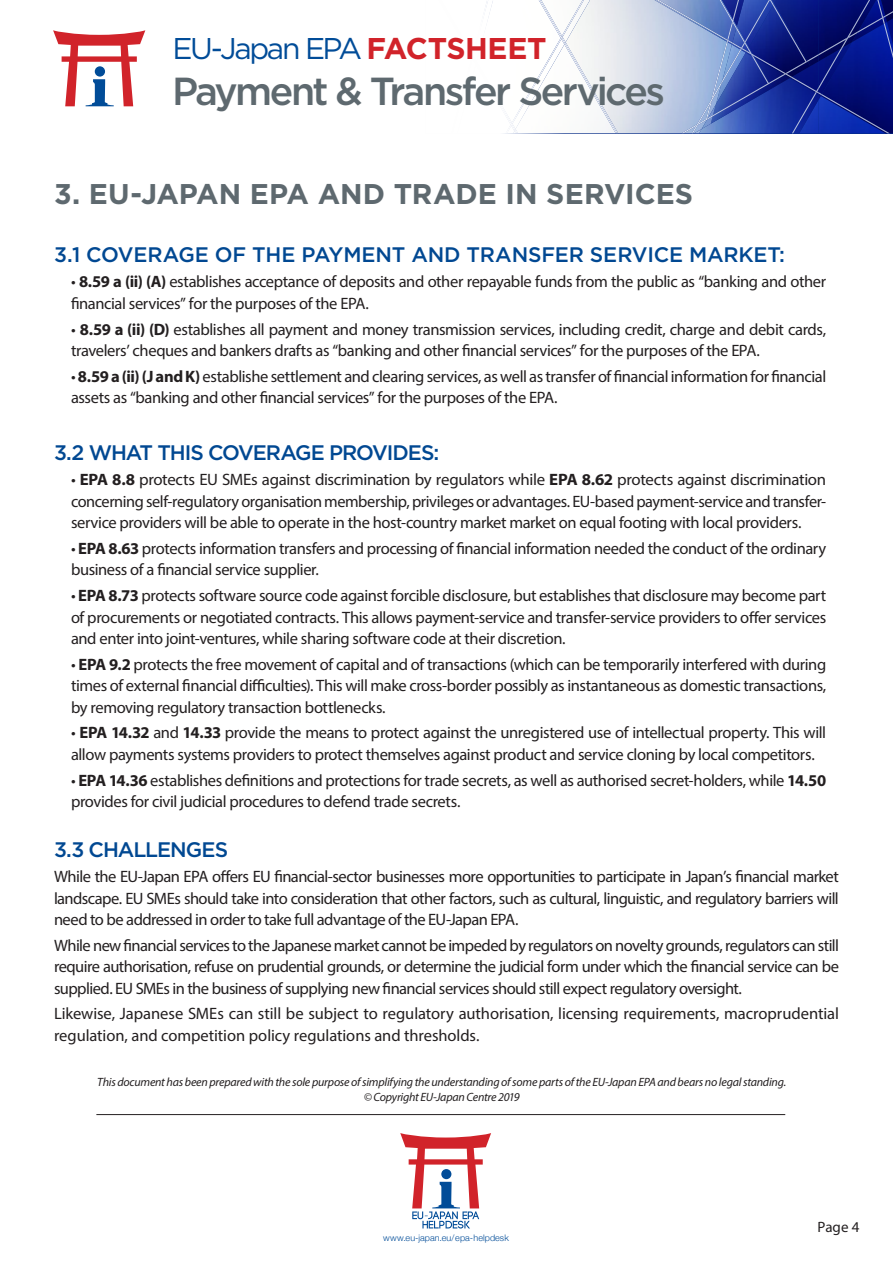
<style>
.page{position:relative;width:893px;height:1263px;background:#fff}
.page>*{position:absolute;margin:0;border:0;box-sizing:border-box;transform-origin:0 0}
.t1{font:500 39px "Gotham";letter-spacing:-.065em;color:#5e696f}
.t2{font:30px "Gotham";letter-spacing:-.08em;color:#014c98}
.EPA_T2_Grey_17{font:700 28.5px "Gotham";letter-spacing:-.005em;color:#5e696f}
.EPA_T3_Blue{font:500 21px "Gotham";letter-spacing:-.005em;color:#014892}
.EPA_T3_Blue-2{font:500 21px "Gotham";letter-spacing:-.05em;color:#014892}
.EPA_body{font:16.5px/21.5px "Myriad Pro";letter-spacing:-.025em;color:#231f20}
.EPA_body-2{font:16.5px/21.5px "Myriad Pro";letter-spacing:-.005em;color:#231f20}
.t3{font:15px "Myriad Pro";color:#231f20}
.t4{font:italic 12px/15.6px "Myriad Pro";letter-spacing:-.015em;color:#231f20;text-align:center}
.t5{font:300 9px "Helvetica Neue";letter-spacing:.005em;color:#014c98}
.s1{font-weight:700;color:#d1232a}
.s2{font-weight:700}
</style>
<div class="page">
<hr style="left:96px;top:1114px;width:689px;height:1px;background:#231f20">
<img style="left:818px;top:100px;width:3px;height:33px">
<img style="left:852px;top:42px;width:41px;height:91px">
<img style="left:877px;top:22px;width:10px;height:20px">
<img style="left:885px;top:0;width:8px;height:11px">
<img style="left:745px;top:88px;width:46px;height:45px">
<img style="left:728px;top:124px;width:17px;height:9px">
<img style="left:817px;top:100px;width:1px;height:33px">
<img style="left:745px;top:88px;width:28px;height:16px">
<img style="left:728px;top:116px;width:17px;height:8px">
<img style="left:745px;top:58px;width:7px;height:25px">
<img style="left:728px;top:58px;width:17px;height:39px">
<img style="left:769px;top:78px;width:21px;height:10px">
<img style="left:790px;top:78px;width:1px;height:17px">
<img style="left:822px;top:62px;width:30px;height:32px">
<img style="left:810px;top:66px;width:8px;height:11px">
<img style="left:777px;top:0;width:100px;height:62px">
<img style="left:818px;top:0;width:51px;height:54px">
<img style="left:749px;top:3px;width:61px;height:75px">
<img style="left:756px;top:6px;width:17px;height:41px">
<img style="left:737px;top:0;width:8px;height:27px">
<img style="left:653px;top:0;width:84px;height:45px">
<img style="left:734px;top:0;width:10px;height:26px">
<img style="left:871px;top:17px;width:11px;height:16px">
<svg style="left:885px;top:11px;width:8px;height:11px"></svg>
<img style="left:818px;top:38px;width:29px;height:17px">
<svg style="left:807px;top:54px;width:11px;height:12px"></svg>
<img style="left:807px;top:4px;width:1px;height:59px">
<img style="left:745px;top:83px;width:24px;height:15px">
<img style="left:728px;top:97px;width:17px;height:19px">
<img style="left:732px;top:23px;width:1px;height:17px">
<img style="left:752px;top:58px;width:18px;height:26px">
<img style="left:769px;top:77px;width:15px;height:6px">
<img style="left:773px;top:4px;width:34px;height:70px">
<svg style="left:771px;top:0;width:6px;height:6px"></svg>
<img style="left:736px;top:27px;width:9px;height:13px">
<svg style="left:733px;top:22px;width:3px;height:7px"></svg>
<img style="left:681px;top:44px;width:47px;height:89px">
<img style="left:734px;top:0;width:5px;height:20px">
<img style="left:732px;top:0;width:2px;height:23px">
<svg style="left:562px;top:38px;width:3px;height:6px"></svg>
<img style="left:564px;top:43px;width:53px;height:90px">
<img style="left:538px;top:0;width:46px;height:38px">
<img style="left:821px;top:94px;width:69px;height:39px">
<svg style="left:817px;top:90px;width:5px;height:10px"></svg>
<img style="left:884px;top:23px;width:9px;height:35px">
<img style="left:877px;top:0;width:8px;height:24px">
<svg style="left:509px;top:123px;width:9px;height:10px"></svg>
<img style="left:512px;top:36px;width:50px;height:88px">
<img style="left:692px;top:80px;width:30px;height:53px">
<img style="left:693px;top:84px;width:28px;height:49px">
<img style="left:721px;top:49px;width:20px;height:35px">
<img style="left:791px;top:92px;width:26px;height:41px">
<img style="left:753px;top:55px;width:39px;height:22px">
<img style="left:818px;top:48px;width:25px;height:42px">
<img style="left:791px;top:77px;width:27px;height:15px">
<img style="left:841px;top:0;width:30px;height:49px">
<svg style="left:727px;top:40px;width:29px;height:18px"></svg>
<img style="left:655px;top:0;width:77px;height:44px">
<img style="left:745px;top:0;width:26px;height:42px">
<svg style="left:53px;top:30px;width:92px;height:76px"></svg>
<div style="left:95px;top:66px;width:10px;height:11px;background:#014c98;border-radius:50%"></div>
<svg style="left:400px;top:1133px;width:91px;height:95px"></svg>
<h2 class="t2" style="left:173px;top:29px;width:376px">EU-Japan EPA <span class="s1">FACTSHEET</span></h2>
<h1 class="t1" style="left:172px;top:66px;width:494px">Payment &amp; Transfer Services</h1>
<p class="EPA_T2_Grey_17" style="left:54px;top:177px;width:641px">3. EU-JAPAN EPA AND TRADE IN SERVICES</p>
<p class="EPA_T3_Blue" style="left:54px;top:240px;width:733px">3.1 COVERAGE OF THE PAYMENT AND TRANSFER SERVICE MARKET:</p>
<p class="EPA_body" style="left:71px;top:271px;width:757px">• <span class="s2">8.59 a (ii) (A)</span> establishes acceptance of deposits and other repayable funds from the public as “banking and other financial services” for the purposes of the EPA.</p>
<p class="EPA_body" style="left:71px;top:318px;width:757px">• <span class="s2">8.59 a (ii) (D)</span> establishes all payment and money transmission services, including credit, charge and debit cards, travelers’ cheques and bankers drafts as “banking and other financial services” for the purposes of the EPA.</p>
<p class="EPA_body" style="left:71px;top:365px;width:757px">• <span class="s2">8.59 a (ii) (J and K)</span> establishe settlement and clearing services, as well as transfer of financial information for financial assets as “banking and other financial services” for the purposes of the EPA.</p>
<p class="EPA_T3_Blue-2" style="left:54px;top:438px;width:387px">3.2 WHAT THIS COVERAGE PROVIDES:</p>
<p class="EPA_body" style="left:71px;top:469px;width:757px;text-align:justify">• <span class="s2">EPA 8.8</span> protects EU SMEs against discrimination by regulators while <span class="s2">EPA 8.62</span> protects against discrimination concerning self-regulatory organisation membership, privileges or advantages. EU-based payment-service and transfer&shy;service providers will be able to operate in the host-country market market on equal footing with local providers.</p>
<p class="EPA_body" style="left:71px;top:537px;width:757px">• <span class="s2">EPA 8.63</span> protects information transfers and processing of financial information needed the conduct of the ordinary business of a financial service supplier.</p>
<p class="EPA_body" style="left:71px;top:585px;width:757px;text-align:justify">• <span class="s2">EPA 8.73</span> protects software source code against forcible disclosure, but establishes that disclosure may become part of procurements or negotiated contracts. This allows payment-service and transfer-service providers to offer services and enter into joint-ventures, while sharing software code at their discretion.</p>
<p class="EPA_body" style="left:71px;top:653px;width:757px;text-align:justify">• <span class="s2">EPA 9.2</span> protects the free movement of capital and of transactions (which can be temporarily interfered with during times of external financial difficulties). This will make cross-border possibly as instantaneous as domestic transactions, by removing regulatory transaction bottlenecks.</p>
<p class="EPA_body" style="left:71px;top:722px;width:757px">• <span class="s2">EPA 14.32</span> and <span class="s2">14.33</span> provide the means to protect against the unregistered use of intellectual property. This will allow payments systems providers to protect themselves against product and service cloning by local competitors.</p>
<p class="EPA_body" style="left:71px;top:769px;width:757px">• <span class="s2">EPA 14.36</span> establishes definitions and protections for trade secrets, as well as authorised secret-holders, while <span class="s2">14.50 </span>provides for civil judicial procedures to defend trade secrets.</p>
<p class="EPA_T3_Blue-2" style="left:54px;top:835px;width:176px">3.3 CHALLENGES</p>
<p class="EPA_body" style="left:54px;top:866px;width:786px;text-align:justify">While the EU-Japan EPA offers EU financial-sector businesses more opportunities to participate in Japan’s financial market landscape. EU SMEs should take into consideration that other factors, such as cultural, linguistic, and regulatory barriers will need to be addressed in order to take full advantage of the EU-Japan EPA.</p>
<p class="EPA_body" style="left:54px;top:934px;width:787px;text-align:justify">While new financial services to the Japanese market cannot be impeded by regulators on novelty grounds, regulators can still require authorisation, refuse on prudential grounds, or determine the judicial form under which the financial service can be supplied. EU SMEs in the business of supplying new financial services should still expect regulatory oversight.</p>
<p class="EPA_body-2" style="left:54px;top:1003px;width:786px">Likewise, Japanese SMEs can still be subject to regulatory authorisation, licensing requirements, macroprudential regulation, and competition policy regulations and thresholds.</p>
<p class="t4" style="left:97px;top:1074px;width:691px">This document has been prepared with the sole purpose of simplifying the understanding of some parts of the EU-Japan EPA and bears no legal standing. © Copyright EU-Japan Centre 2019</p>
<p class="t5" style="left:383px;top:1230px;width:127px">www.eu-japan.eu/epa-helpdesk</p>
<p class="t3" style="left:817px;top:1218px;width:43px">Page 4</p>
</div>
